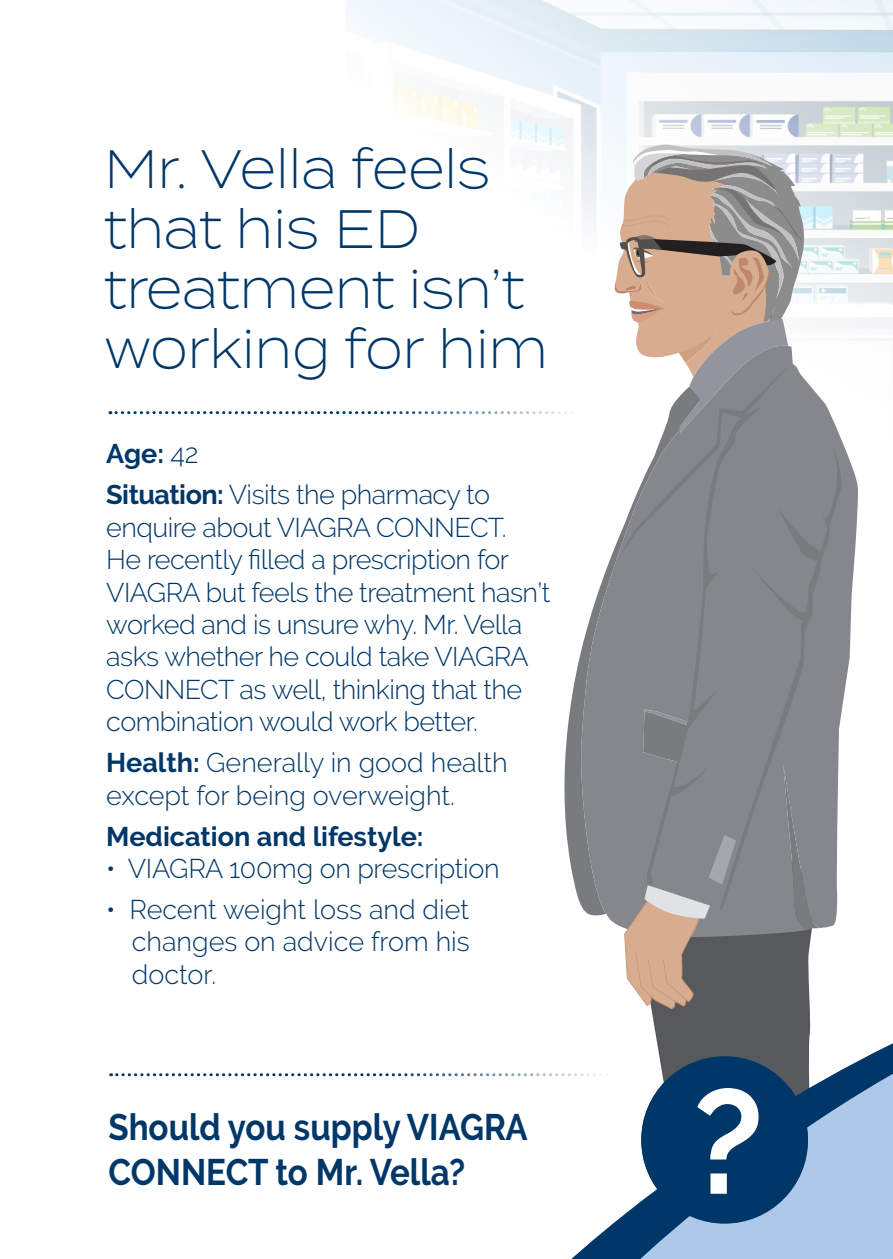
<style>
.page{position:relative;width:893px;height:1259px;background:#fff}
.page>*{position:absolute;margin:0;border:0;box-sizing:border-box;transform-origin:0 0}
.t1{font:700 147px "Raleway";color:#fff}
.t2{font:700 138.9px "Raleway";color:#fff}
.t3{font:300 54px/60px "Termina";letter-spacing:-.01em;color:#003769;scale:.9 1}
.t4{font:700 36.9px/45px "Raleway";color:#003769;scale:.9 1}
.t5{font:300 27px/32.4px "Raleway";letter-spacing:-.02em;color:#003769}
.t6{font:300 27px/32.4px "Raleway";color:#003769}
.t7{font:700 27px "Raleway";color:#003769}
.s1{font-weight:300}
.s2{font-weight:700}
</style>
<div class="page">
<img style="left:346px;top:0;width:547px;height:415px">
<svg style="left:563px;top:386px;width:18px;height:519px"></svg>
<svg style="left:581px;top:345px;width:277px;height:592px;fill:#86878d"></svg>
<svg style="left:643px;top:709px;width:3px;height:54px"></svg>
<svg style="left:615px;top:145px;width:189px;height:412px"></svg>
<svg style="left:651px;top:403px;width:186px;height:42px;background:#8d8e94"></svg>
<svg style="left:646px;top:407px;width:115px;height:428px;background:#87888e"></svg>
<svg style="left:720px;top:445px;width:122px;height:464px;background:#87888d"></svg>
<svg style="left:624px;top:835px;width:112px;height:112px;background:#9c9594"></svg>
<svg style="left:110px;top:411px;width:495px;height:3px"></svg>
<svg style="left:111px;top:1073px;width:315px;height:3px"></svg>
<svg style="left:426px;top:947px;width:384px;height:130px"></svg>
<svg style="left:492px;top:963px;width:401px;height:296px"></svg>
<div style="left:641px;top:1057px;width:167px;height:166px;background:#003769;border-radius:50%"></div>
<p class="t3" style="left:104px;top:136px;width:495px">Mr. Vella feels that his ED treatment isn’t working for him</p>
<p class="t7" style="left:106px;top:438px;width:94px">Age: <span class="s1">42</span></p>
<p class="t5" style="left:106px;top:478px;width:445px"><span class="s2">Situation:</span> Visits the pharmacy to enquire about VIAGRA CONNECT.<br>He recently filled a prescription for VIAGRA but feels the treatment hasn’t worked and is unsure why. Mr. Vella asks whether he could take VIAGRA CONNECT as well, thinking that the combination would work better.</p>
<p class="t6" style="left:106px;top:746px;width:403px"><span class="s2">Health:</span> Generally in good health except for being overweight.</p>
<p class="t7" style="left:106px;top:820px;width:319px">Medication and lifestyle:</p>
<p class="t5" style="left:106px;top:852px;width:395px">• VIAGRA 100mg on prescription</p>
<p class="t5" style="left:132px;top:893px;width:340px;text-align:justify;text-indent:-26px">• Recent weight loss and diet changes on advice from his doctor.</p>
<p class="t4" style="left:108px;top:1105px;width:467px">Should you supply VIAGRA<br>CONNECT to Mr. Vella?</p>
<p class="t1" style="left:692px;top:1058px;width:73px">?</p>
<p class="t2" style="left:687px;top:1079px;width:69px">?</p>
</div>
